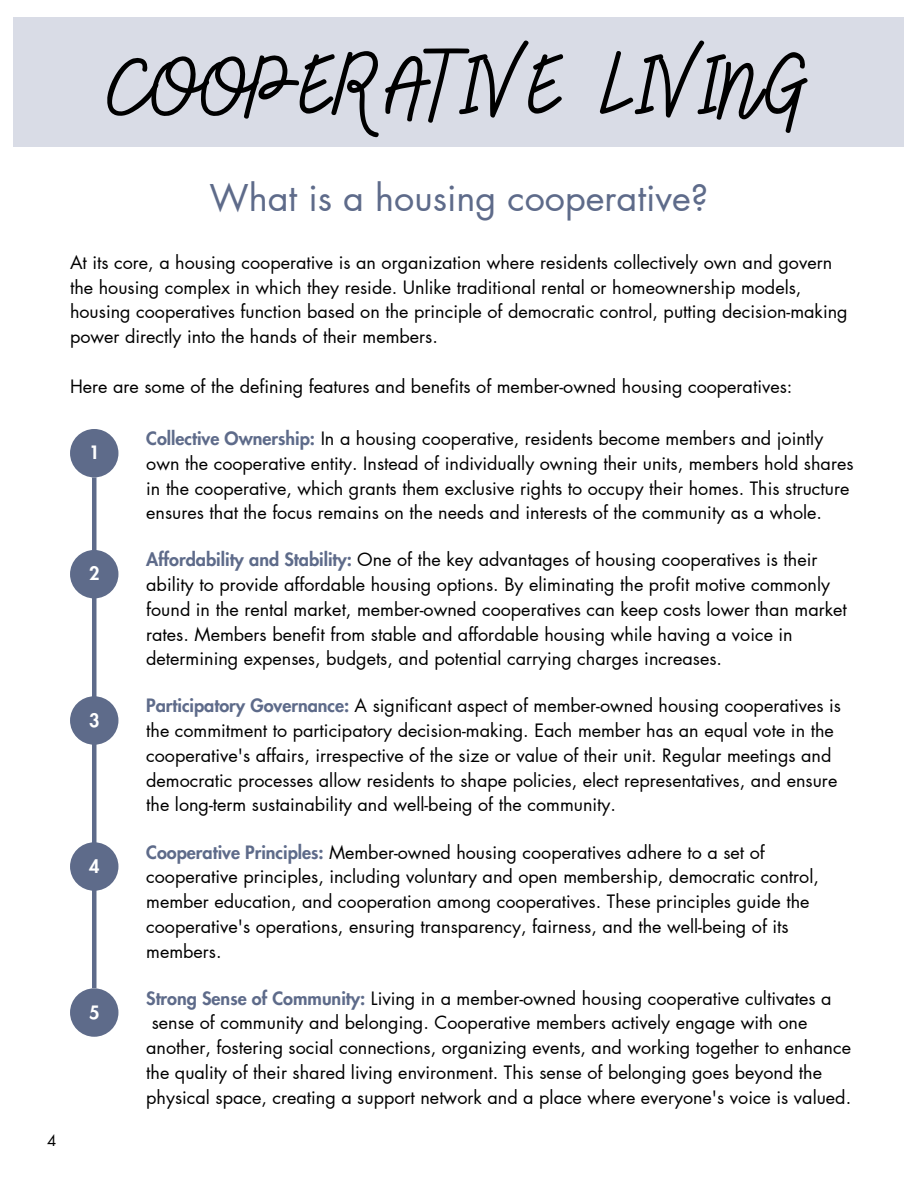
<style>
.page{position:relative;width:918px;height:1188px;background:#fff}
.page>*{position:absolute;margin:0;border:0;box-sizing:border-box;transform-origin:0 0}
.t1{font:96px "Bellaboo";color:#000}
.t2{font:36px "Futura LT Pro";color:#5e6b8a}
.t3{font:18px/24.8px "Futura LT Pro";color:#000}
.t4{font:800 18px "Futura LT Pro";color:#fff}
.t5{font:15px "Futura LT Pro";color:#000}
.s1{font-weight:800;color:#5e6b8a}
</style>
<div class="page">
<div style="left:14px;top:17px;width:890px;height:129px;background:#d9dce6"></div>
<hr style="left:92px;top:477px;width:4px;height:511px;background:#5e6b8a">
<div style="left:70px;top:429px;width:48px;height:48px;background:#5e6b8a;border-radius:50%"></div>
<div style="left:70px;top:550px;width:48px;height:48px;background:#5e6b8a;border-radius:50%"></div>
<div style="left:70px;top:696px;width:48px;height:49px;background:#5e6b8a;border-radius:50%"></div>
<div style="left:70px;top:842px;width:48px;height:49px;background:#5e6b8a;border-radius:50%"></div>
<div style="left:70px;top:988px;width:48px;height:49px;background:#5e6b8a;border-radius:50%"></div>
<p class="t1" style="left:110px;top:18px;width:700px">COOPERATIVE LIVING</p>
<p class="t5" style="left:47px;top:1134px;width:11px">4</p>
<p class="t2" style="left:210px;top:181px;width:500px">What is a housing cooperative?</p>
<p class="t3" style="left:70px;top:251px;width:779px">At its core, a housing cooperative is an organization where residents collectively own and govern the housing complex in which they reside. Unlike traditional rental or homeownership models, housing cooperatives function based on the principle of democratic control, putting decision-making power directly into the hands of their members.</p>
<p class="t3" style="left:70px;top:374px;width:724px">Here are some of the defining features and benefits of member-owned housing cooperatives:</p>
<p class="t4" style="left:89px;top:445px;width:12px">1</p>
<p class="t4" style="left:89px;top:565px;width:12px">2</p>
<p class="t4" style="left:89px;top:712px;width:12px">3</p>
<p class="t4" style="left:89px;top:858px;width:12px">4</p>
<p class="t4" style="left:89px;top:1004px;width:12px">5</p>
<p class="t3" style="left:146px;top:427px;width:709px"><span class="s1">Collective Ownership:</span> In a housing cooperative, residents become members and jointly own the cooperative entity. Instead of individually owning their units, members hold shares in the cooperative, which grants them exclusive rights to occupy their homes. This structure ensures that the focus remains on the needs and interests of the community as a whole.</p>
<p class="t3" style="left:146px;top:548px;width:702px"><span class="s1">Affordability and Stability:</span> One of the key advantages of housing cooperatives is their ability to provide affordable housing options. By eliminating the profit motive commonly found in the rental market, member-owned cooperatives can keep costs lower than market rates. Members benefit from stable and affordable housing while having a voice in determining expenses, budgets, and potential carrying charges increases.</p>
<p class="t3" style="left:146px;top:694px;width:696px"><span class="s1">Participatory Governance:</span> A significant aspect of member-owned housing cooperatives is the commitment to participatory decision-making. Each member has an equal vote in the cooperative's affairs, irrespective of the size or value of their unit. Regular meetings and democratic processes allow residents to shape policies, elect representatives, and ensure the long-term sustainability and well-being of the community.</p>
<p class="t3" style="left:146px;top:840px;width:674px"><span class="s1">Cooperative Principles:</span> Member-owned housing cooperatives adhere to a set of cooperative principles, including voluntary and open membership, democratic control, member education, and cooperation among cooperatives. These principles guide the cooperative's operations, ensuring transparency, fairness, and the well-being of its members.</p>
<p class="t3" style="left:146px;top:986px;width:687px"><span class="s1">Strong Sense of Community:</span> Living in a member-owned housing cooperative cultivates a</p>
<p class="t3" style="left:152px;top:1011px;width:657px">sense of community and belonging. Cooperative members actively engage with one</p>
<p class="t3" style="left:146px;top:1036px;width:706px">another, fostering social connections, organizing events, and working together to enhance</p>
<p class="t3" style="left:146px;top:1061px;width:677px">the quality of their shared living environment. This sense of belonging goes beyond the</p>
<p class="t3" style="left:146px;top:1085px;width:707px">physical space, creating a support network and a place where everyone's voice is valued.</p>
</div>
